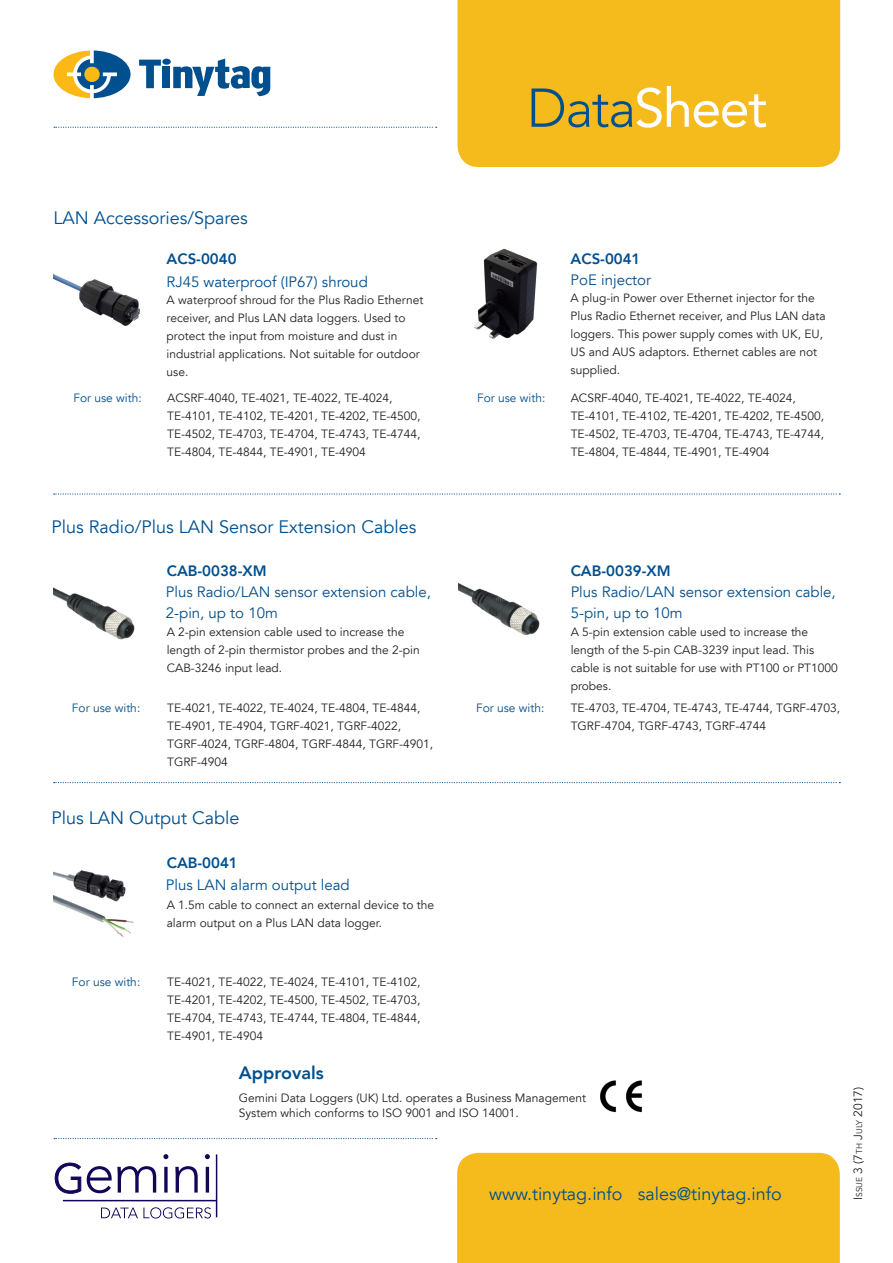
<style>
.page{position:relative;width:893px;height:1263px;background:#fff}
.page>*{position:absolute;margin:0;border:0;box-sizing:border-box;transform-origin:0 0}
.t1{font:54px "Avenir LT";letter-spacing:-.03em;color:#fff}
.t2{font:18px "Avenir LT";color:#004f8f}
.t3{font:800 18px "Avenir LT";color:#004f8f}
.t4{font:15px/21.6px "Avenir LT";color:#004f8f}
.t5{font:800 15px "Avenir LT";color:#004f8f}
.t6{font:12px/18px "Avenir LT";color:#231f20}
.t7{font:12px "Avenir LT";color:#004f8f}
.t8{font:12px "Avenir LT";color:#231f20}
.s1{font-weight:300;color:#004f8f}
.s2{font-size:8.4px}
</style>
<div class="page">
<svg style="left:54px;top:1138px;width:383px;height:1px"></svg>
<svg style="left:54px;top:1162px;width:102px;height:32px"></svg>
<svg style="left:163px;top:1154px;width:5px;height:38px"></svg>
<svg style="left:175px;top:1166px;width:23px;height:26px"></svg>
<svg style="left:205px;top:1154px;width:5px;height:38px"></svg>
<svg style="left:101px;top:1207px;width:110px;height:11px"></svg>
<hr style="left:63px;top:1200px;width:153px;height:1px;background:#110658">
<hr style="left:216px;top:1154px;width:1px;height:63px;background:#110658">
<div style="left:457px;top:0;width:383px;height:167px;background:#f5bb1c"></div>
<svg style="left:54px;top:127px;width:383px;height:1px"></svg>
<svg style="left:139px;top:60px;width:22px;height:28px"></svg>
<div style="left:163px;top:67px;width:7px;height:21px;background:#004f8f"></div>
<div style="left:162px;top:59px;width:9px;height:6px;background:#004f8f;border-radius:50%"></div>
<svg style="left:54px;top:50px;width:77px;height:48px"></svg>
<svg style="left:103px;top:72px;width:14px;height:4px"></svg>
<svg style="left:90px;top:50px;width:4px;height:13px"></svg>
<svg style="left:90px;top:85px;width:4px;height:14px"></svg>
<svg style="left:67px;top:72px;width:14px;height:4px"></svg>
<svg style="left:173px;top:59px;width:98px;height:37px"></svg>
<div style="left:457px;top:1153px;width:383px;height:110px;background:#f5bb1c"></div>
<img style="left:600px;top:1080px;width:42px;height:33px">
<img style="left:54px;top:587px;width:81px;height:53px">
<img style="left:458px;top:583px;width:82px;height:53px">
<svg style="left:54px;top:493px;width:786px;height:2px"></svg>
<svg style="left:54px;top:782px;width:786px;height:1px"></svg>
<img style="left:54px;top:274px;width:86px;height:52px">
<img style="left:474px;top:248px;width:64px;height:91px">
<img style="left:54px;top:870px;width:80px;height:67px">
<h1 class="t1" style="left:527px;top:77px;width:242px"><span class="s1">Data</span>Sheet</h1>
<h2 class="t2" style="left:53px;top:208px;width:196px">LAN Accessories/Spares</h2>
<p class="t5" style="left:167px;top:250px;width:71px">ACS-0040</p>
<p class="t6" style="left:167px;top:291px;width:258px">A waterproof shroud for the Plus Radio Ethernet receiver, and Plus LAN data loggers. Used to protect the input from moisture and dust in industrial applications. Not suitable for outdoor use.</p>
<p class="t4" style="left:167px;top:271px;width:203px">RJ45 waterproof (IP67) shroud</p>
<p class="t7" style="left:73px;top:391px;width:70px">For use with:</p>
<p class="t6" style="left:167px;top:389px;width:255px">ACSRF-4040, TE-4021, TE-4022, TE-4024, TE-4101, TE-4102, TE-4201, TE-4202, TE-4500, TE-4502, TE-4703, TE-4704, TE-4743, TE-4744, TE-4804, TE-4844, TE-4901, TE-4904</p>
<p class="t5" style="left:571px;top:250px;width:71px">ACS-0041</p>
<p class="t4" style="left:571px;top:270px;width:82px">PoE injector</p>
<p class="t6" style="left:571px;top:290px;width:257px">A plug-in Power over Ethernet injector for the Plus Radio Ethernet receiver, and Plus LAN data loggers. This power supply comes with UK, EU, US and AUS adaptors. Ethernet cables are not supplied.</p>
<p class="t7" style="left:477px;top:391px;width:70px">For use with:</p>
<p class="t6" style="left:571px;top:389px;width:255px">ACSRF-4040, TE-4021, TE-4022, TE-4024, TE-4101, TE-4102, TE-4201, TE-4202, TE-4500, TE-4502, TE-4703, TE-4704, TE-4743, TE-4744, TE-4804, TE-4844, TE-4901, TE-4904</p>
<h2 class="t2" style="left:51px;top:516px;width:367px">Plus Radio/Plus LAN Sensor Extension Cables</h2>
<p class="t5" style="left:167px;top:562px;width:101px">CAB-0038-XM</p>
<p class="t4" style="left:166px;top:581px;width:267px">Plus Radio/LAN sensor extension cable,<br>2-pin, up to 10m</p>
<p class="t6" style="left:167px;top:623px;width:255px">A 2-pin extension cable used to increase the length of 2-pin thermistor probes and the 2-pin<br>CAB-3246 input lead.</p>
<p class="t7" style="left:72px;top:701px;width:70px">For use with:</p>
<p class="t6" style="left:167px;top:699px;width:268px">TE-4021, TE-4022, TE-4024, TE-4804, TE-4844, TE-4901, TE-4904, TGRF-4021, TGRF-4022, TGRF-4024, TGRF-4804, TGRF-4844, TGRF-4901, TGRF-4904</p>
<h2 class="t2" style="left:51px;top:807px;width:190px">Plus LAN Output Cable</h2>
<p class="t5" style="left:167px;top:854px;width:73px">CAB-0041</p>
<p class="t6" style="left:167px;top:897px;width:269px">A 1.5m cable to connect an external device to the alarm output on a Plus LAN data logger.</p>
<p class="t4" style="left:166px;top:875px;width:185px">Plus LAN alarm output lead</p>
<p class="t5" style="left:571px;top:562px;width:101px">CAB-0039-XM</p>
<p class="t4" style="left:571px;top:581px;width:267px">Plus Radio/LAN sensor extension cable,<br>5-pin, up to 10m</p>
<p class="t6" style="left:571px;top:623px;width:269px">A 5-pin extension cable used to increase the length of the 5-pin CAB-3239 input lead. This cable is not suitable for use with PT100 or PT1000 probes.</p>
<p class="t7" style="left:476px;top:701px;width:70px">For use with:</p>
<p class="t6" style="left:571px;top:699px;width:271px">TE-4703, TE-4704, TE-4743, TE-4744, TGRF-4703,<br>TGRF-4704, TGRF-4743, TGRF-4744</p>
<p class="t7" style="left:72px;top:975px;width:70px">For use with:</p>
<p class="t6" style="left:167px;top:973px;width:255px;text-align:justify">TE-4021, TE-4022, TE-4024, TE-4101, TE-4102, TE-4201, TE-4202, TE-4500, TE-4502, TE-4703, TE-4704, TE-4743, TE-4744, TE-4804, TE-4844, TE-4901, TE-4904</p>
<h2 class="t3" style="left:239px;top:1062px;width:87px">Approvals</h2>
<p class="t6" style="left:239px;top:1090px;width:349px;line-height:15px">Gemini Data Loggers (UK) Ltd. operates a Business Management<br>System which conforms to ISO 9001 and ISO 14001.</p>
<h2 class="t2" style="left:489px;top:1184px;width:294px">www.tinytag.info sales@tinytag.info</h2>
<p class="t8" style="left:851px;top:1200px;width:115px;rotate:-90deg">I<span class="s2">ssue</span> 3 (7<span class="s2">th</span> J<span class="s2">uly</span> 2017)</p>
</div>
